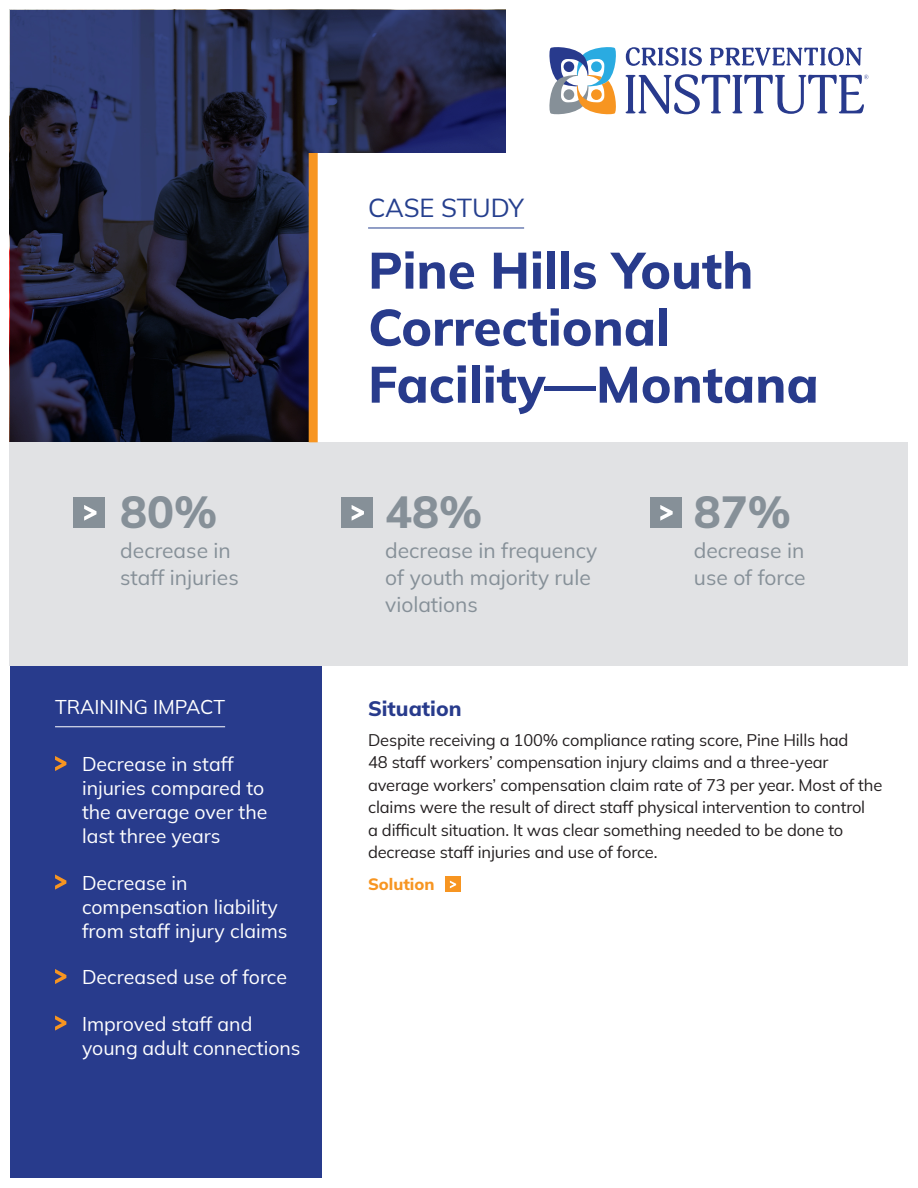
<style>
.page{position:relative;width:918px;height:1188px;background:#fff}
.page>*{position:absolute;margin:0;border:0;box-sizing:border-box;transform-origin:0 0}
.t1{font:800 51px/57px "Mulish";color:#283b8c}
.t2{font:800 45px "Mulish";color:#869098}
.t3{font:25.5px "Mulish";letter-spacing:-.005em;color:#253f8e}
.t4{font:21px/27px "Mulish";color:#869098}
.t5{font:800 21px "Mulish";color:#283b8c}
.t6{font:19.5px/24px "Mulish";color:#fff}
.t7{font:16.5px/22.5px "Mulish";letter-spacing:-.01em;color:#231f20}
.t8{font:800 16.5px "Mulish";color:#f79521}
</style>
<div class="page">
<svg style="left:10px;top:10px;width:496px;height:432px;background:#1e2340"></svg>
<div style="left:10px;top:634px;width:311px;height:544px;background:#283b8c"></div>
<div style="left:313px;top:153px;width:605px;height:306px;background:#fff"></div>
<div style="left:10px;top:442px;width:898px;height:224px;background:#e1e2e4"></div>
<hr style="left:368px;top:228px;width:156px;height:1px;background:#253f8e">
<hr style="left:55px;top:726px;width:170px;height:1px;background:#fff">
<svg style="left:55px;top:756px;width:11px;height:15px"></svg>
<svg style="left:55px;top:874px;width:11px;height:16px"></svg>
<svg style="left:55px;top:969px;width:11px;height:15px"></svg>
<svg style="left:55px;top:1015px;width:11px;height:16px"></svg>
<div style="left:309px;top:153px;width:9px;height:289px;background:#f79521"></div>
<div style="left:445px;top:877px;width:15px;height:15px;background:#f79521"></div>
<svg style="left:450px;top:881px;width:6px;height:7px"></svg>
<svg style="left:626px;top:47px;width:76px;height:19px"></svg>
<svg style="left:710px;top:47px;width:152px;height:19px"></svg>
<svg style="left:549px;top:47px;width:67px;height:68px"></svg>
<svg style="left:626px;top:74px;width:242px;height:40px"></svg>
<div style="left:74px;top:497px;width:31px;height:31px;background:#869098"></div>
<svg style="left:84px;top:505px;width:13px;height:16px"></svg>
<div style="left:341px;top:497px;width:32px;height:31px;background:#869098"></div>
<svg style="left:352px;top:505px;width:12px;height:16px"></svg>
<div style="left:650px;top:497px;width:31px;height:31px;background:#869098"></div>
<svg style="left:660px;top:505px;width:13px;height:16px"></svg>
<h3 class="t3" style="left:368px;top:191px;width:158px">CASE STUDY</h3>
<h1 class="t1" style="left:368px;top:240px;width:452px">Pine Hills Youth<br>Correctional<br>Facility—Montana</h1>
<h2 class="t2" style="left:120px;top:481px;width:99px">80%</h2>
<h2 class="t2" style="left:385px;top:481px;width:99px">48%</h2>
<p class="t4" style="left:120px;top:536px;width:120px">decrease in staff injuries</p>
<p class="t4" style="left:694px;top:536px;width:113px">decrease in use of force</p>
<h2 class="t2" style="left:694px;top:481px;width:99px">87%</h2>
<p class="t4" style="left:385px;top:536px;width:214px">decrease in frequency of youth majority rule violations</p>
<p class="t6" style="left:55px;top:695px;width:172px">TRAINING IMPACT</p>
<p class="t6" style="left:82px;top:752px;width:187px">Decrease in staff injuries compared to the average over the last three years</p>
<p class="t6" style="left:82px;top:870px;width:207px">Decrease in compensation liability from staff injury claims</p>
<p class="t6" style="left:82px;top:965px;width:206px">Decreased use of force</p>
<p class="t6" style="left:82px;top:1011px;width:220px">Improved staff and young adult connections</p>
<p class="t5" style="left:368px;top:694px;width:95px">Situation</p>
<p class="t7" style="left:368px;top:728px;width:516px">Despite receiving a 100% compliance rating score, Pine Hills had<br>48 staff workers’ compensation injury claims and a three-year average workers’ compensation claim rate of 73 per year. Most of the claims were the result of direct staff physical intervention to control<br>a difficult situation. It was clear something needed to be done to decrease staff injuries and use of force.</p>
<p class="t8" style="left:368px;top:873px;width:68px">Solution</p>
</div>
